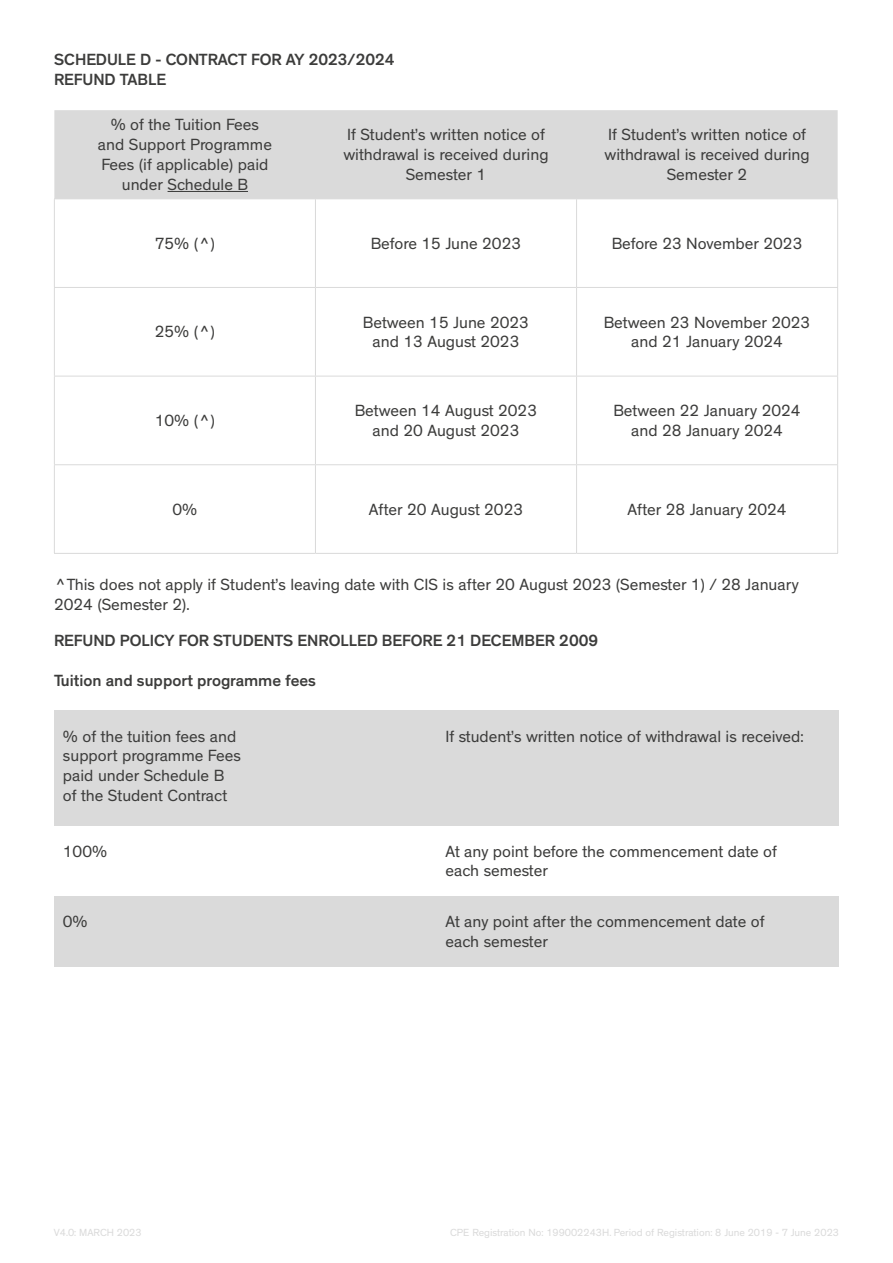
<style>
.page{position:relative;width:893px;height:1263px;background:#fff}
.page>*{position:absolute;margin:0;border:0;box-sizing:border-box;transform-origin:0 0}
.t1{font:16.5px/19.8px "Theinhardt";color:#3c3c3b;text-align:center}
.t2{font:500 16.5px/19.8px "Theinhardt";color:#3c3c3b}
.t3{font:10.5px "Theinhardt";color:#dadada}
</style>
<div class="page">
<div style="left:54px;top:896px;width:785px;height:71px;background:#dadada"></div>
<div style="left:54px;top:710px;width:785px;height:115px;background:#dadada"></div>
<div style="left:54px;top:110px;width:784px;height:88px;background:#dadada"></div>
<hr style="left:54px;top:198px;width:261px;height:1px;background:#dadada">
<hr style="left:54px;top:199px;width:1px;height:88px;background:#dadada">
<hr style="left:315px;top:198px;width:262px;height:1px;background:#dadada">
<hr style="left:315px;top:199px;width:1px;height:88px;background:#dadada">
<hr style="left:577px;top:198px;width:261px;height:1px;background:#dadada">
<hr style="left:576px;top:199px;width:1px;height:88px;background:#dadada">
<hr style="left:837px;top:199px;width:1px;height:88px;background:#dadada">
<hr style="left:54px;top:287px;width:261px;height:1px;background:#dadada">
<hr style="left:54px;top:288px;width:1px;height:88px;background:#dadada">
<hr style="left:315px;top:287px;width:262px;height:1px;background:#dadada">
<hr style="left:315px;top:288px;width:1px;height:88px;background:#dadada">
<hr style="left:577px;top:287px;width:261px;height:1px;background:#dadada">
<hr style="left:576px;top:288px;width:1px;height:88px;background:#dadada">
<hr style="left:837px;top:288px;width:1px;height:88px;background:#dadada">
<hr style="left:54px;top:376px;width:261px;height:1px;background:#dadada">
<hr style="left:54px;top:376px;width:1px;height:88px;background:#dadada">
<hr style="left:315px;top:376px;width:262px;height:1px;background:#dadada">
<hr style="left:315px;top:376px;width:1px;height:88px;background:#dadada">
<hr style="left:577px;top:376px;width:261px;height:1px;background:#dadada">
<hr style="left:576px;top:376px;width:1px;height:88px;background:#dadada">
<hr style="left:837px;top:376px;width:1px;height:88px;background:#dadada">
<hr style="left:54px;top:464px;width:261px;height:1px;background:#dadada">
<hr style="left:54px;top:465px;width:1px;height:88px;background:#dadada">
<hr style="left:315px;top:464px;width:262px;height:1px;background:#dadada">
<hr style="left:315px;top:465px;width:1px;height:88px;background:#dadada">
<hr style="left:577px;top:464px;width:261px;height:1px;background:#dadada">
<hr style="left:576px;top:465px;width:1px;height:88px;background:#dadada">
<hr style="left:837px;top:465px;width:1px;height:88px;background:#dadada">
<hr style="left:54px;top:553px;width:261px;height:1px;background:#dadada">
<hr style="left:315px;top:553px;width:262px;height:1px;background:#dadada">
<hr style="left:577px;top:553px;width:261px;height:1px;background:#dadada">
<hr style="left:168px;top:191px;width:80px;height:1px;background:#3c3c3b">
<p class="t2" style="left:54px;top:50px;width:342px">SCHEDULE D - CONTRACT FOR AY 2023/2024<br>REFUND TABLE</p>
<p class="t1" style="left:98px;top:115px;width:176px">% of the Tuition Fees and Support Programme<br>Fees (if applicable) paid under Schedule B</p>
<p class="t1" style="left:343px;top:125px;width:207px">If Student’s written notice of withdrawal is received during<br>Semester 1</p>
<p class="t1" style="left:604px;top:125px;width:207px">If Student’s written notice of withdrawal is received during<br>Semester 2</p>
<p class="t1" style="left:155px;top:234px;width:62px">75% (^)</p>
<p class="t1" style="left:371px;top:234px;width:152px">Before 15 June 2023</p>
<p class="t1" style="left:612px;top:234px;width:192px">Before 23 November 2023</p>
<p class="t1" style="left:155px;top:322px;width:62px">25% (^)</p>
<p class="t1" style="left:363px;top:312px;width:168px">Between 15 June 2023 and 13 August 2023</p>
<p class="t1" style="left:604px;top:312px;width:208px">Between 23 November 2023 and 21 January 2024</p>
<p class="t1" style="left:155px;top:411px;width:62px">10% (^)</p>
<p class="t1" style="left:355px;top:401px;width:184px">Between 14 August 2023 and 20 August 2023</p>
<p class="t1" style="left:613px;top:401px;width:189px">Between 22 January 2024 and 28 January 2024</p>
<p class="t1" style="left:172px;top:500px;width:26px">0%</p>
<p class="t1" style="left:369px;top:500px;width:156px">After 20 August 2023</p>
<p class="t1" style="left:627px;top:500px;width:161px">After 28 January 2024</p>
<p class="t1" style="left:54px;top:575px;width:746px;text-align:left">^This does not apply if Student’s leaving date with CIS is after 20 August 2023 (Semester 1) / 28 January<br>2024 (Semester 2).</p>
<p class="t2" style="left:54px;top:631px;width:546px">REFUND POLICY FOR STUDENTS ENROLLED BEFORE 21 DECEMBER 2009</p>
<p class="t2" style="left:54px;top:670px;width:264px">Tuition and support programme fees</p>
<p class="t1" style="left:63px;top:726px;width:175px">% of the tuition fees and</p>
<p class="t1" style="left:445px;top:726px;width:360px">If student’s written notice of withdrawal is received:</p>
<p class="t1" style="left:63px;top:746px;width:180px;text-align:left">support programme Fees paid under Schedule B of the Student Contract</p>
<p class="t1" style="left:63px;top:841px;width:46px">100%</p>
<p class="t1" style="left:445px;top:841px;width:333px;text-align:left">At any point before the commencement date of each semester</p>
<p class="t1" style="left:63px;top:912px;width:26px">0%</p>
<p class="t1" style="left:445px;top:912px;width:321px;text-align:left">At any point after the commencement date of each semester</p>
<p class="t3" style="left:54px;top:1226px;width:89px">V4.0: MARCH 2023</p>
<p class="t3" style="left:450px;top:1226px;width:390px">CPE Registration No: 199002243H. Period of Registration: 8 June 2019 - 7 June 2023</p>
</div>
